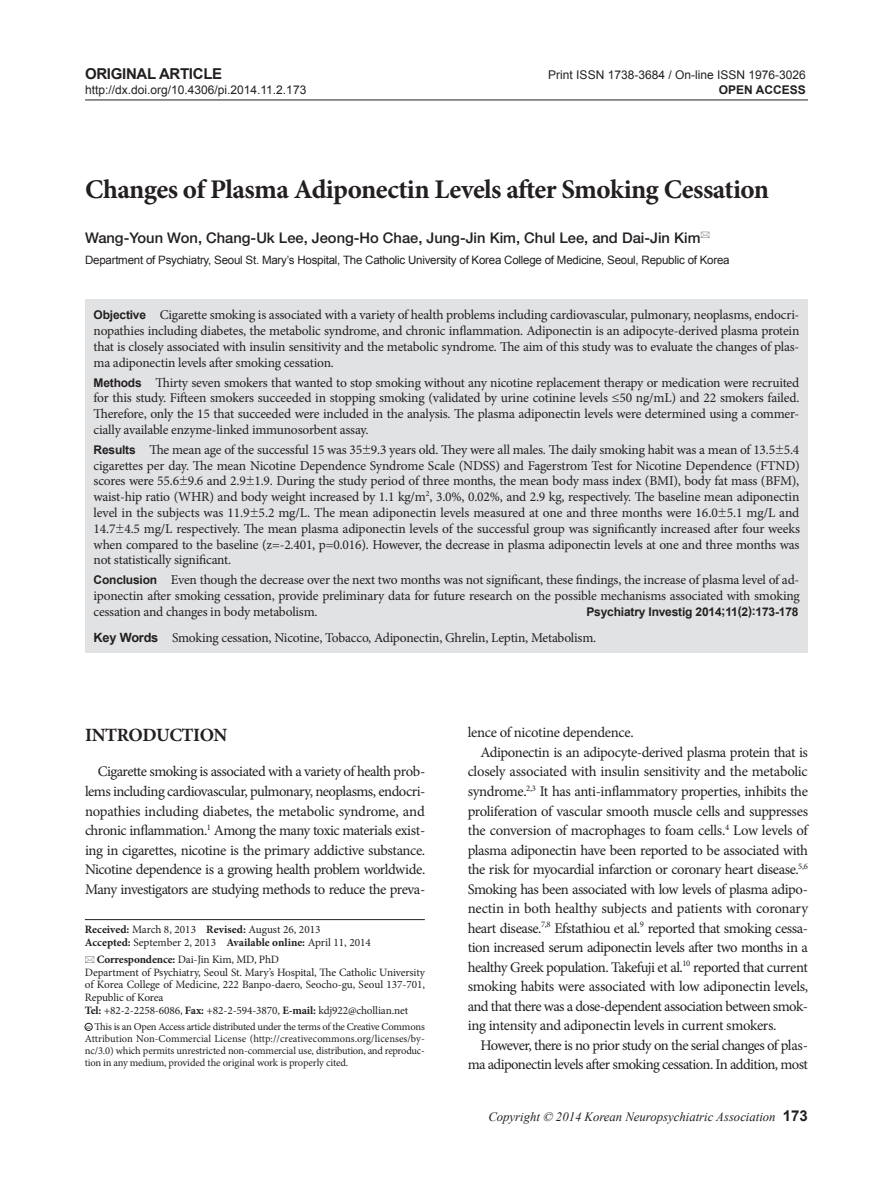
<style>
.page{position:relative;width:893px;height:1191px;background:#fff}
.page>*{position:absolute;margin:0;border:0;box-sizing:border-box;transform-origin:0 0}
.논문제목{font:700 27px "Minion Pro";letter-spacing:-.02em;color:#231f20}
.큰제목{font:700 18.75px "Minion Pro";letter-spacing:-.02em;color:#231f20}
.t1{font:700 15px "Arial";letter-spacing:-.02em;color:#231f20}
.본문{font:14.7px/19.5px "Minion Pro";letter-spacing:-.035em;color:#231f20;text-align:justify}
.이름{font:500 14.7px "Helvetica Neue LT Std";color:#231f20}
.초록{font:13.5px/15.8px "Minion Pro";letter-spacing:-.015em;color:#231f20;text-align:justify}
.t2{font:italic 12.75px "Times New Roman";color:#231f20}
.t3{font:12px "Arial";color:#231f20}
.초록-2{font:700 12px "Arial";letter-spacing:-.015em;color:#231f20}
.소속{font:11.55px "Arial";letter-spacing:-.02em;color:#231f20}
.교신저자{font:11.25px/12.8px "Minion Pro";letter-spacing:-.01em;color:#231f20;text-align:justify}
.날짜{font:11.25px "Minion Pro";color:#231f20}
.날짜-2{font:10.5px/12px "Minion Pro";letter-spacing:-.015em;color:#231f20;text-align:justify}
.t4{font:6.6px "Minion Pro";color:#231f20}
.s1{font-family:"Arial";font-weight:700;font-size:12px}
.s2{font-family:"Arial";font-weight:700;font-size:12.75px;color:#e1e2e4}
.s3{font-family:"Garamond"}
.s4{font-family:"Arial";font-weight:700;font-size:12.75px}
.s5{font-weight:700}
.s6{font-family:"Arial";font-weight:700;font-style:normal;font-size:15px}
</style>
<div class="page">
<div style="left:85px;top:300px;width:723px;height:353px;background:#e1e2e4"></div>
<hr style="left:85px;top:919px;width:340px;height:1px;background:#231f20">
<div style="left:85px;top:1023px;width:7px;height:7px;border:1px solid #231f20;border-radius:50%"></div>
<hr style="left:85px;top:100px;width:723px;height:1px;background:#231f20">
<p class="t1" style="left:85px;top:64px;width:139px">ORIGINAL ARTICLE</p>
<p class="t3" style="left:548px;top:67px;width:259px">Print ISSN 1738-3684 / On-line ISSN 1976-3026</p>
<p class="t3" style="left:85px;top:82px;width:223px">http://dx.doi.org/10.4306/pi.2014.11.2.173</p>
<p class="초록-2" style="left:719px;top:82px;width:88px">OPEN ACCESS</p>
<p class="논문제목" style="left:85px;top:171px;width:686px">Changes of Plasma Adiponectin Levels after Smoking Cessation</p>
<p class="이름" style="left:85px;top:229px;width:617px">Wang-Youn Won, Chang-Uk Lee, Jeong-Ho Chae, Jung-Jin Kim, Chul Lee, and Dai-Jin Kim</p>
<p class="소속" style="left:85px;top:252px;width:646px">Department of Psychiatry, Seoul St. Mary’s Hospital, The Catholic University of Korea College of Medicine, Seoul, Republic of Korea</p>
<p class="초록" style="left:94px;top:307px;width:707px"><span class="s1">Objective</span><span class="s2">aa</span>Cigarette smoking is associated with a variety of health problems including cardiovascular, pulmonary, neoplasms, endocri&shy;nopathies including diabetes, the metabolic syndrome, and chronic inflammation. Adiponectin is an adipocyte-derived plasma protein that is closely associated with insulin sensitivity and the metabolic syndrome. The aim of this study was to evaluate the changes of plas&shy;ma adiponectin levels after smoking cessation.</p>
<p class="초록" style="left:94px;top:374px;width:707px"><span class="s1">Methods</span><span class="s2">aa</span>Thirty seven smokers that wanted to stop smoking without any nicotine replacement therapy or medication were recruited for this study. Fifteen smokers succeeded in stopping smoking (validated by urine cotinine levels ≤50 ng/mL) and 22 smokers failed.<br>Therefore, only the 15 that succeeded were included in the analysis. The plasma adiponectin levels were determined using a commer&shy;cially available enzyme-linked immunosorbent assay.</p>
<p class="초록" style="left:94px;top:442px;width:708px"><span class="s1">Results</span><span class="s2">aa</span>The mean age of the successful 15 was 35<span class="s3">±</span>9.3 years old. They were all males. The daily smoking habit was a mean of 13.5<span class="s3">±</span>5.4 cigarettes per day. The mean Nicotine Dependence Syndrome Scale (NDSS) and Fagerstrom Test for Nicotine Dependence (FTND) scores were 55.6<span class="s3">±</span>9.6 and 2.9<span class="s3">±</span>1.9. During the study period of three months, the mean body mass index (BMI), body fat mass (BFM), waist-hip ratio (WHR) and body weight increased by 1.1 kg/m<sup>2</sup>, 3.0%, 0.02%, and 2.9 kg, respectively. The baseline mean adiponectin level in the subjects was 11.9<span class="s3">±</span>5.2 mg/L. The mean adiponectin levels measured at one and three months were 16.0<span class="s3">±</span>5.1 mg/L and 14.7<span class="s3">±</span>4.5 mg/L respectively. The mean plasma adiponectin levels of the successful group was significantly increased after four weeks when compared to the baseline (z=-2.401, p=0.016). However, the decrease in plasma adiponectin levels at one and three months was not statistically significant.</p>
<p class="초록" style="left:94px;top:572px;width:708px"><span class="s1">Conclusion</span><span class="s2">aa</span>Even though the decrease over the next two months was not significant, these findings, the increase of plasma level of ad&shy;iponectin after smoking cessation, provide preliminary data for future research on the possible mechanisms associated with smoking cessation and changes in body metabolism.</p>
<p class="초록-2" style="left:586px;top:603px;width:214px">Psychiatry Investig 2014;11(2):173-178</p>
<p class="초록" style="left:94px;top:630px;width:504px"><span class="s4">Key Words</span><span class="s2">aa</span>Smoking cessation, Nicotine, Tobacco, Adiponectin, Ghrelin, Leptin, Metabolism.</p>
<p class="큰제목" style="left:85px;top:721px;width:144px">INTRODUCTION</p>
<p class="본문" style="left:85px;top:762px;width:342px;text-indent:13px">Cigarette smoking is associated with a variety of health prob&shy;lems including cardiovascular, pulmonary, neoplasms, endocri&shy;nopathies including diabetes, the metabolic syndrome, and chronic inflammation.<sup>1</sup> Among the many toxic materials exist&shy;ing in cigarettes, nicotine is the primary addictive substance.<br>Nicotine dependence is a growing health problem worldwide.<br>Many investigators are studying methods to reduce the preva-</p>
<p class="날짜" style="left:85px;top:922px;width:237px"><span class="s5">Received:</span> March 8, 2013 <span class="s5">Revised:</span> August 26, 2013</p>
<p class="날짜" style="left:85px;top:934px;width:288px"><span class="s5">Accepted:</span> September 2, 2013 <span class="s5">Available online:</span> April 11, 2014</p>
<p class="교신저자" style="left:97px;top:953px;width:184px"><span class="s5">Correspondence:</span> Dai-Jin Kim, MD, PhD</p>
<p class="교신저자" style="left:85px;top:965px;width:342px">Department of Psychiatry, Seoul St. Mary’s Hospital, The Catholic University of Korea College of Medicine, 222 Banpo-daero, Seocho-gu, Seoul 137-701, Republic of Korea</p>
<p class="교신저자" style="left:85px;top:1004px;width:325px"><span class="s5">Tel:</span> +82-2-2258-6086, <span class="s5">Fax:</span> +82-2-594-3870, <span class="s5">E-mail:</span> kdj922@chollian.net</p>
<p class="t4" style="left:86px;top:1022px;width:7px">cc</p>
<p class="날짜-2" style="left:85px;top:1021px;width:341px;text-indent:10px">This is an Open Access article distributed under the terms of the Creative Commons Attribution Non-Commercial License (http://creativecommons.org/licenses/by&shy;nc/3.0) which permits unrestricted non-commercial use, distribution, and reproduc&shy;tion in any medium, provided the original work is properly cited.</p>
<p class="본문" style="left:468px;top:723px;width:167px">lence of nicotine dependence.</p>
<p class="본문" style="left:468px;top:742px;width:342px;text-indent:13px">Adiponectin is an adipocyte-derived plasma protein that is closely associated with insulin sensitivity and the metabolic syndrome.<sup>2,3</sup> It has anti-inflammatory properties, inhibits the proliferation of vascular smooth muscle cells and suppresses the conversion of macrophages to foam cells.<sup>4</sup> Low levels of plasma adiponectin have been reported to be associated with the risk for myocardial infarction or coronary heart disease.<sup>5,6<br></sup>Smoking has been associated with low levels of plasma adipo&shy;nectin in both healthy subjects and patients with coronary heart disease.<sup>7,8</sup> Efstathiou et al.<sup>9</sup> reported that smoking cessa&shy;tion increased serum adiponectin levels after two months in a healthy Greek population. Takefuji et al.<sup>10</sup> reported that current smoking habits were associated with low adiponectin levels, and that there was a dose-dependent association between smok&shy;ing intensity and adiponectin levels in current smokers.</p>
<p class="본문" style="left:468px;top:1035px;width:342px;text-align:right">However, there is no prior study on the serial changes of plas&shy;ma adiponectin levels after smoking cessation. In addition, most</p>
<p class="t2" style="left:488px;top:1107px;width:321px">Copyright © 2014 Korean Neuropsychiatric Association <span class="s6">173</span></p>
</div>
